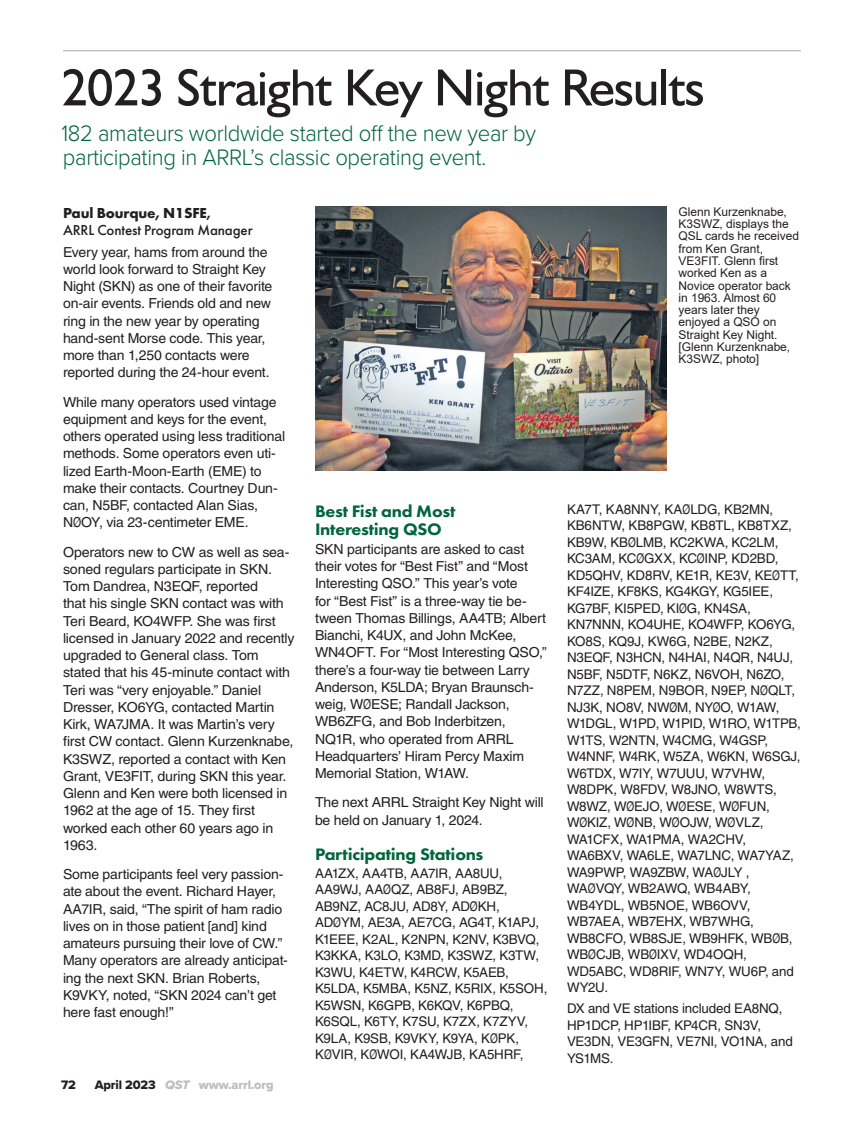
<style>
.page{position:relative;width:864px;height:1134px;background:#fff}
.page>*{position:absolute;margin:0;border:0;box-sizing:border-box;transform-origin:0 0}
.t1{font:52.5px "Humanist 521 BT";letter-spacing:-.015em;color:#231f20}
.Deck{font:300 23.25px/24px "Proxima Nova";letter-spacing:-.015em;color:#01653d;scale:.95 1}
.Subhead_1{font:800 17.25px/18px "Futura PT";letter-spacing:-.015em;color:#01653d;scale:1.05 1}
.Byline{font:500 15px/16.5px "Futura PT";letter-spacing:-.01em;color:#231f20}
.Body_Text{font:13.8px/17.2px "Helvetica LT Std";letter-spacing:-.015em;color:#231f20}
.Body_Text-2{font:13.35px/16.5px "Helvetica LT Std";letter-spacing:-.015em;color:#231f20}
.t2{font:12.75px "Proxima Nova Extrabld";letter-spacing:-.01em;color:#bcbdc0}
.t3{font:12.75px "Proxima Nova Extrabld";color:#231f20}
.t4{font:12px/12.3px "Arial";letter-spacing:-.005em;color:#231f20}
.s1{font-weight:700}
.s2{font-weight:800}
.s3{color:#231f20}
.s4{font-family:"Proxima Nova Extrabld It"}
</style>
<div class="page">
<hr style="left:63px;top:50px;width:738px;height:1px;background:#a8a9ad">
<img style="left:315px;top:207px;width:351px;height:263px">
<p class="t1" style="left:61px;top:55px;width:645px">2023 Straight Key Night Results</p>
<p class="Deck" style="left:61px;top:120px;width:501px">182 amateurs worldwide started off the new year by participating in ARRL’s classic operating event.</p>
<p class="Byline" style="left:63px;top:205px;width:191px"><span class="s1">Paul Bourque, N1SFE</span><span class="s2">,<br></span>ARRL Contest Program Manager</p>
<p class="Body_Text" style="left:63px;top:243px;width:211px">Every year, hams from around the world look forward to Straight Key Night (SKN) as one of their favorite on-air events. Friends old and new ring in the new year by operating hand-sent Morse code. This year, more than 1,250 contacts were reported during the 24-hour event.</p>
<p class="Body_Text" style="left:63px;top:393px;width:224px">While many operators used vintage equipment and keys for the event, others operated using less traditional methods. Some operators even uti&shy;lized Earth-Moon-Earth (EME) to make their contacts. Courtney Dun&shy;can, N5BF, contacted Alan Sias, NØOY, via 23-centimeter EME.</p>
<p class="Body_Text" style="left:63px;top:543px;width:233px">Operators new to CW as well as sea&shy;soned regulars participate in SKN.<br>Tom Dandrea, N3EQF, reported<br>that his single SKN contact was with<br>Teri Beard, KO4WFP. She was first licensed in January 2022 and recently upgraded to General class. Tom stated that his 45-minute contact with<br>Teri was “very enjoyable.” Daniel<br>Dresser, KO6YG, contacted Martin<br>Kirk, WA7JMA. It was Martin’s very first CW contact. Glenn Kurzenknabe,<br>K3SWZ, reported a contact with Ken<br>Grant, VE3FIT, during SKN this year.<br>Glenn and Ken were both licensed in<br>1962 at the age of 15. They first worked each other 60 years ago in<br>1963.</p>
<p class="Body_Text" style="left:63px;top:866px;width:226px">Some participants feel very passion&shy;ate about the event. Richard Hayer, AA7IR, said, “The spirit of ham radio lives on in those patient [and] kind amateurs pursuing their love of CW.” Many operators are already anticipat&shy;ing the next SKN. Brian Roberts, K9VKY, noted, “SKN 2024 can’t get here fast enough!”</p>
<p class="t4" style="left:679px;top:205px;width:122px">Glenn Kurzenknabe,<br>K3SWZ, displays the<br>QSL cards he received from Ken Grant,<br>VE3FIT. Glenn first worked Ken as a<br>Novice operator back in 1963. Almost 60 years later they enjoyed a QSO on<br>Straight Key Night. [Glenn Kurzenknabe,<br>K3SWZ, photo]</p>
<p class="Body_Text-2" style="left:567px;top:501px;width:235px">KA7T, KA8NNY, KAØLDG, KB2MN,<br>KB6NTW, KB8PGW, KB8TL, KB8TXZ,<br>KB9W, KBØLMB, KC2KWA, KC2LM,<br>KC3AM, KCØGXX, KCØINP, KD2BD,<br>KD5QHV, KD8RV, KE1R, KE3V, KEØTT,<br>KF4IZE, KF8KS, KG4KGY, KG5IEE,<br>KG7BF, KI5PED, KIØG, KN4SA,<br>KN7NNN, KO4UHE, KO4WFP, KO6YG,<br>KO8S, KQ9J, KW6G, N2BE, N2KZ,<br>N3EQF, N3HCN, N4HAI, N4QR, N4UJ,<br>N5BF, N5DTF, N6KZ, N6VOH, N6ZO,<br>N7ZZ, N8PEM, N9BOR, N9EP, NØQLT,<br>NJ3K, NO8V, NWØM, NYØO, W1AW,<br>W1DGL, W1PD, W1PID, W1RO, W1TPB,<br>W1TS, W2NTN, W4CMG, W4GSP,<br>W4NNF, W4RK, W5ZA, W6KN, W6SGJ,<br>W6TDX, W7IY, W7UUU, W7VHW,<br>W8DPK, W8FDV, W8JNO, W8WTS,<br>W8WZ, WØEJO, WØESE, WØFUN,<br>WØKIZ, WØNB, WØOJW, WØVLZ,<br>WA1CFX, WA1PMA, WA2CHV,<br>WA6BXV, WA6LE, WA7LNC, WA7YAZ,<br>WA9PWP, WA9ZBW, WAØJLY ,<br>WAØVQY, WB2AWQ, WB4ABY,<br>WB4YDL, WB5NOE, WB6OVV,<br>WB7AEA, WB7EHX, WB7WHG,<br>WB8CFO, WB8SJE, WB9HFK, WBØB,<br>WBØCJB, WBØIXV, WD4OQH,<br>WD5ABC, WD8RIF, WN7Y, WU6P, and<br>WY2U.</p>
<p class="Body_Text-2" style="left:567px;top:1000px;width:227px">DX and VE stations included EA8NQ,<br>HP1DCP, HP1IBF, KP4CR, SN3V,<br>VE3DN, VE3GFN, VE7NI, VO1NA, and<br>YS1MS.</p>
<p class="Subhead_1" style="left:315px;top:502px;width:135px">Best Fist and Most<br>Interesting QSO</p>
<p class="Body_Text" style="left:315px;top:540px;width:233px">SKN participants are asked to cast their votes for “Best Fist” and “Most Interesting QSO.” This year’s vote<br>for “Best Fist” is a three-way tie be&shy;tween Thomas Billings, AA4TB; Albert Bianchi, K4UX, and John McKee, WN4OFT. For “Most Interesting QSO,” there’s a four-way tie between Larry Anderson, K5LDA; Bryan Braunsch&shy;weig, WØESE; Randall Jackson, WB6ZFG, and Bob Inderbitzen, NQ1R, who operated from ARRL Headquarters’ Hiram Percy Maxim Memorial Station, W1AW.</p>
<p class="Body_Text" style="left:315px;top:794px;width:230px">The next ARRL Straight Key Night will be held on January 1, 2024.</p>
<p class="Subhead_1" style="left:315px;top:845px;width:162px">Participating Stations</p>
<p class="Body_Text-2" style="left:315px;top:865px;width:234px">AA1ZX, AA4TB, AA7IR, AA8UU,<br>AA9WJ, AAØQZ, AB8FJ, AB9BZ,<br>AB9NZ, AC8JU, AD8Y, ADØKH,<br>ADØYM, AE3A, AE7CG, AG4T, K1APJ,<br>K1EEE, K2AL, K2NPN, K2NV, K3BVQ,<br>K3KKA, K3LO, K3MD, K3SWZ, K3TW,<br>K3WU, K4ETW, K4RCW, K5AEB,<br>K5LDA, K5MBA, K5NZ, K5RIX, K5SOH,<br>K5WSN, K6GPB, K6KQV, K6PBQ,<br>K6SQL, K6TY, K7SU, K7ZX, K7ZYV,<br>K9LA, K9SB, K9VKY, K9YA, KØPK,<br>KØVIR, KØWOI, KA4WJB, KA5HRF,</p>
<p class="t3" style="left:61px;top:1075px;width:16px">72</p>
<p class="t2" style="left:95px;top:1075px;width:180px"><span class="s3">April 2023</span> <span class="s4">QST</span> www.arrl.org</p>
</div>
